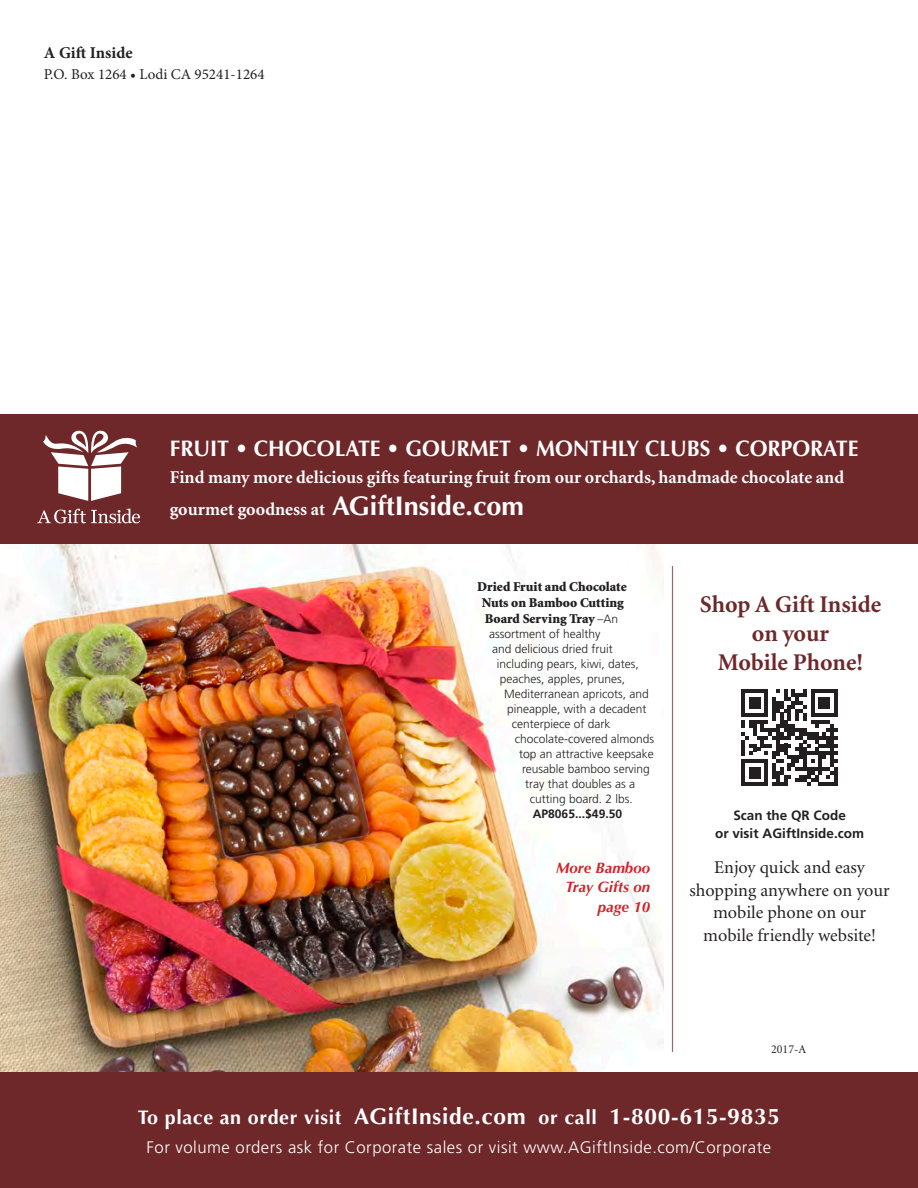
<style>
.page{position:relative;width:918px;height:1188px;background:#fff}
.page>*{position:absolute;margin:0;border:0;box-sizing:border-box;transform-origin:0 0}
.t1{font:700 24px/28.8px "Minion";color:#6e282a;text-align:center}
.t2{font:700 22.65px "Optima";letter-spacing:.03em;color:#fff}
.t3{font:700 22.5px "Optima";color:#fff;scale:.95 1}
.t4{font:700 18px/32.4px "Minion";color:#fff}
.t5{font:18px/22.5px "Minion";color:#231f20;text-align:center}
.t6{font:300 16.65px "Frutiger";letter-spacing:.03em;color:#fff}
.t7{font:700 16.5px "Minion Pro";color:#231f20}
.t8{font:italic 700 15.15px/19.5px "Optima";color:#d2232a;text-align:right}
.t9{font:15px "Minion Pro";color:#231f20}
.t10{font:900 13.5px/15.8px "Minion";color:#231f20;text-align:center}
.t11{font:700 13.5px/18px "Frutiger";color:#231f20;text-align:center}
.t12{font:700 12.15px "Frutiger";color:#231f20}
.t13{font:300 12px "Frutiger";color:#231f20}
.t14{font:12px "Minion";color:#231f20}
.s1{font-family:"Optima";font-size:27px}
.s2{font-family:"Frutiger";font-weight:300;font-size:12px}
.s3{font-size:19.65px}
</style>
<div class="page">
<img style="left:0;top:544px;width:663px;height:528px">
<div style="left:0;top:414px;width:918px;height:130px;background:#6e282a"></div>
<div style="left:0;top:1072px;width:918px;height:116px;background:#6e282a"></div>
<hr style="left:672px;top:566px;width:1px;height:486px;background:#6e282a">
<svg style="left:741px;top:690px;width:97px;height:96px"></svg>
<svg style="left:43px;top:430px;width:95px;height:71px"></svg>
<svg style="left:37px;top:509px;width:103px;height:14px"></svg>
<p class="t7" style="left:44px;top:41px;width:90px">A Gift Inside</p>
<p class="t9" style="left:44px;top:65px;width:222px">P.O. Box 1264 • Lodi CA 95241-1264</p>
<p class="t3" style="left:170px;top:435px;width:727px">FRUIT • CHOCOLATE • GOURMET • MONTHLY CLUBS • CORPORATE</p>
<p class="t4" style="left:170px;top:462px;width:676px">Find many more delicious gifts featuring fruit from our orchards, handmade chocolate and gourmet goodness at <span class="s1">AGiftInside.com</span></p>
<p class="t10" style="left:477px;top:579px;width:151px">Dried Fruit and Chocolate<br>Nuts on Bamboo Cutting<br>Board Serving Tray <span class="s2">–An</span></p>
<p class="t13" style="left:489px;top:627px;width:113px">assortment of healthy</p>
<p class="t13" style="left:492px;top:642px;width:122px">and delicious dried fruit</p>
<p class="t13" style="left:497px;top:657px;width:144px">including pears, kiwi, dates,</p>
<p class="t13" style="left:500px;top:672px;width:127px">peaches, apples, prunes,</p>
<p class="t13" style="left:504px;top:687px;width:146px">Mediterranean apricots, and</p>
<p class="t13" style="left:507px;top:702px;width:141px">pineapple, with a decadent</p>
<p class="t13" style="left:512px;top:717px;width:100px">centerpiece of dark</p>
<p class="t13" style="left:515px;top:732px;width:141px">chocolate-covered almonds</p>
<p class="t13" style="left:519px;top:747px;width:136px">top an attractive keepsake</p>
<p class="t13" style="left:522px;top:762px;width:129px">reusable bamboo serving</p>
<p class="t13" style="left:525px;top:777px;width:112px">tray that doubles as a</p>
<p class="t13" style="left:530px;top:792px;width:105px">cutting board. 2 lbs.</p>
<p class="t12" style="left:533px;top:806px;width:91px">AP8065...$49.50</p>
<p class="t8" style="left:556px;top:858px;width:96px">More Bamboo<br>Tray Gifts on page 10</p>
<p class="t1" style="left:700px;top:591px;width:183px">Shop A Gift Inside on your<br>Mobile Phone!</p>
<p class="t11" style="left:715px;top:806px;width:150px">Scan the QR Code<br>or visit AGiftInside.com</p>
<p class="t5" style="left:689px;top:857px;width:202px">Enjoy quick and easy shopping anywhere on your mobile phone on our mobile friendly website!</p>
<p class="t14" style="left:771px;top:1044px;width:37px">2017-A</p>
<p class="t2" style="left:138px;top:1104px;width:644px"><span class="s3">To place an order visit</span> AGiftInside.com <span class="s3">or call</span> 1-800-615-9835</p>
<p class="t6" style="left:147px;top:1138px;width:626px">For volume orders ask for Corporate sales or visit www.AGiftInside.com/Corporate</p>
</div>
